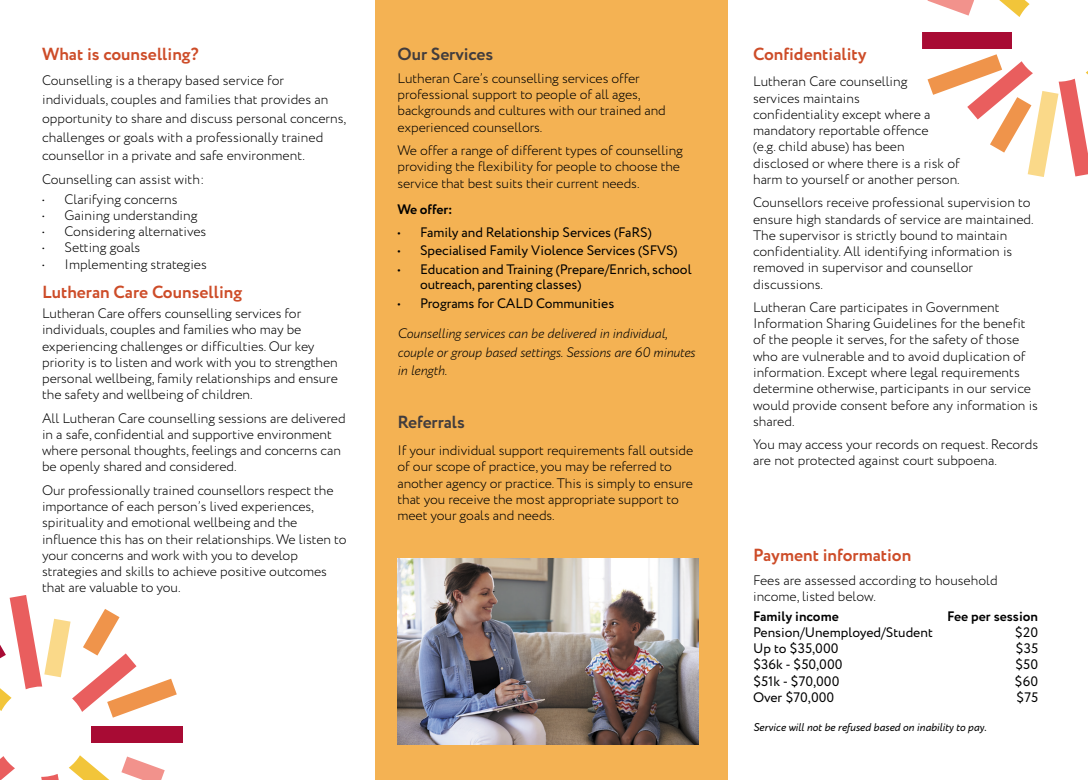
<style>
.page{position:relative;width:1088px;height:780px;background:#fff}
.page>*{position:absolute;margin:0;border:0;box-sizing:border-box;transform-origin:0 0}
.Brochure_-_Crosshead{font:700 17.5px "Circe";color:#cd4c28}
.Brochure_-_Crosshead-2{font:700 17.5px "Circe";letter-spacing:-.005em;color:#413c3d}
.Brochure_-_Body{font:300 13.75px/16.2px "Circe";color:#000}
.Brochure_-_Crosshead-3{font:300 13.75px/16.2px "Circe";letter-spacing:-.005em;color:#000}
.Brochure_-_Body-2{font:13.75px/15px "Circe";letter-spacing:-.005em;color:#000}
.Brochure_-_Body-3{font:italic 300 13.75px/18.8px "Circe";color:#000}
.Brochure_-_Body-4{font:700 13.75px "Circe";color:#000}
.Brochure_-_Body-5{font:italic 11.25px "Circe";color:#000}
</style>
<div class="page">
<div style="left:92px;top:726px;width:91px;height:16px;background:#a80b34"></div>
<svg style="left:0;top:756px;width:15px;height:24px"></svg>
<svg style="left:0;top:595px;width:177px;height:122px"></svg>
<svg style="left:41px;top:755px;width:124px;height:25px"></svg>
<div style="left:375px;top:0;width:352px;height:780px;background:#f4b253"></div>
<img style="left:397px;top:558px;width:301px;height:186px">
<div style="left:922px;top:32px;width:89px;height:16px;background:#a80b34"></div>
<svg style="left:927px;top:54px;width:161px;height:123px"></svg>
<svg style="left:927px;top:0;width:102px;height:17px"></svg>
<p class="Brochure_-_Crosshead" style="left:42px;top:42px;width:158px">What is counselling?</p>
<p class="Brochure_-_Body" style="left:42px;top:72px;width:305px;line-height:18.8px">Counselling is a therapy based service for individuals, couples and families that provides an opportunity to share and discuss personal concerns, challenges or goals with a professionally trained counsellor in a private and safe environment.</p>
<p class="Brochure_-_Body" style="left:42px;top:171px;width:164px">Counselling can assist with:</p>
<p class="Brochure_-_Body" style="left:42px;top:191px;width:137px">• Clarifying concerns</p>
<p class="Brochure_-_Body" style="left:42px;top:207px;width:157px">• Gaining understanding</p>
<p class="Brochure_-_Body" style="left:42px;top:223px;width:166px">• Considering alternatives</p>
<p class="Brochure_-_Body" style="left:42px;top:240px;width:100px">• Setting goals</p>
<p class="Brochure_-_Body" style="left:42px;top:256px;width:166px">• Implementing strategies</p>
<p class="Brochure_-_Crosshead" style="left:42px;top:280px;width:201px">Lutheran Care Counselling</p>
<p class="Brochure_-_Crosshead-3" style="left:42px;top:305px;width:297px">Lutheran Care offers counselling services for individuals, couples and families who may be experiencing challenges or difficulties. Our key priority is to listen and work with you to strengthen personal wellbeing, family relationships and ensure the safety and wellbeing of children.</p>
<p class="Brochure_-_Crosshead-3" style="left:42px;top:410px;width:305px">All Lutheran Care counselling sessions are delivered in a safe, confidential and supportive environment where personal thoughts, feelings and concerns can be openly shared and considered.</p>
<p class="Brochure_-_Crosshead-3" style="left:42px;top:482px;width:306px">Our professionally trained counsellors respect the importance of each person’s lived experiences, spirituality and emotional wellbeing and the influence this has on their relationships. We listen to your concerns and work with you to develop strategies and skills to achieve positive outcomes that are valuable to you.</p>
<p class="Brochure_-_Crosshead-2" style="left:397px;top:42px;width:97px">Our Services</p>
<p class="Brochure_-_Body" style="left:397px;top:70px;width:270px">Lutheran Care’s counselling services offer professional support to people of all ages, backgrounds and cultures with our trained and experienced counsellors.</p>
<p class="Brochure_-_Body" style="left:397px;top:142px;width:287px">We offer a range of different types of counselling providing the flexibility for people to choose the service that best suits their current needs.</p>
<p class="Brochure_-_Body-4" style="left:397px;top:200px;width:57px">We offer:</p>
<p class="Brochure_-_Body-2" style="left:397px;top:225px;width:256px">• Family and Relationship Services (FaRS)</p>
<p class="Brochure_-_Body-2" style="left:397px;top:243px;width:281px">• Specialised Family Violence Services (SFVS)</p>
<p class="Brochure_-_Body-2" style="left:420px;top:262px;width:273px;text-indent:-22px">• Education and Training (Prepare/Enrich, school outreach, parenting classes)</p>
<p class="Brochure_-_Body-2" style="left:397px;top:297px;width:218px">• Programs for CALD Communities</p>
<p class="Brochure_-_Body-3" style="left:397px;top:324px;width:299px">Counselling services can be delivered in individual, couple or group based settings. Sessions are 60 minutes in length.</p>
<p class="Brochure_-_Crosshead-2" style="left:397px;top:410px;width:69px">Referrals</p>
<p class="Brochure_-_Body" style="left:397px;top:442px;width:297px">If your individual support requirements fall outside of our scope of practice, you may be referred to another agency or practice. This is simply to ensure that you receive the most appropriate support to meet your goals and needs.</p>
<p class="Brochure_-_Crosshead" style="left:753px;top:42px;width:115px">Confidentiality</p>
<p class="Brochure_-_Body" style="left:753px;top:74px;width:208px">Lutheran Care counselling<br>services maintains<br>confidentiality except where a mandatory reportable offence<br>(e.g. child abuse) has been disclosed or where there is a risk of harm to yourself or another person.</p>
<p class="Brochure_-_Body" style="left:753px;top:195px;width:282px">Counsellors receive professional supervision to ensure high standards of service are maintained.<br>The supervisor is strictly bound to maintain confidentiality. All identifying information is removed in supervisor and counsellor discussions.</p>
<p class="Brochure_-_Body" style="left:753px;top:299px;width:286px">Lutheran Care participates in Government Information Sharing Guidelines for the benefit of the people it serves, for the safety of those who are vulnerable and to avoid duplication of information. Except where legal requirements determine otherwise, participants in our service would provide consent before any information is shared.</p>
<p class="Brochure_-_Body" style="left:753px;top:436px;width:287px">You may access your records on request. Records are not protected against court subpoena.</p>
<p class="Brochure_-_Crosshead" style="left:753px;top:543px;width:160px">Payment information</p>
<p class="Brochure_-_Body" style="left:753px;top:572px;width:246px">Fees are assessed according to household income, listed below.</p>
<p class="Brochure_-_Body-4" style="left:753px;top:606px;width:87px">Family income</p>
<p class="Brochure_-_Body-4" style="left:947px;top:606px;width:93px">Fee per session</p>
<p class="Brochure_-_Body-2" style="left:753px;top:625px;width:181px">Pension/Unemployed/Student</p>
<p class="Brochure_-_Body-2" style="left:1015px;top:625px;width:25px">$20</p>
<p class="Brochure_-_Body-2" style="left:753px;top:641px;width:87px">Up to $35,000</p>
<p class="Brochure_-_Body-2" style="left:1015px;top:641px;width:24px">$35</p>
<p class="Brochure_-_Body-2" style="left:753px;top:657px;width:91px">$36k - $50,000</p>
<p class="Brochure_-_Body-2" style="left:1015px;top:657px;width:24px">$50</p>
<p class="Brochure_-_Body-2" style="left:753px;top:674px;width:88px">$51k - $70,000</p>
<p class="Brochure_-_Body-2" style="left:1014px;top:674px;width:25px">$60</p>
<p class="Brochure_-_Body-2" style="left:753px;top:690px;width:83px">Over $70,000</p>
<p class="Brochure_-_Body-2" style="left:1016px;top:690px;width:23px">$75</p>
<p class="Brochure_-_Body-5" style="left:753px;top:719px;width:235px">Service will not be refused based on inability to pay.</p>
</div>
